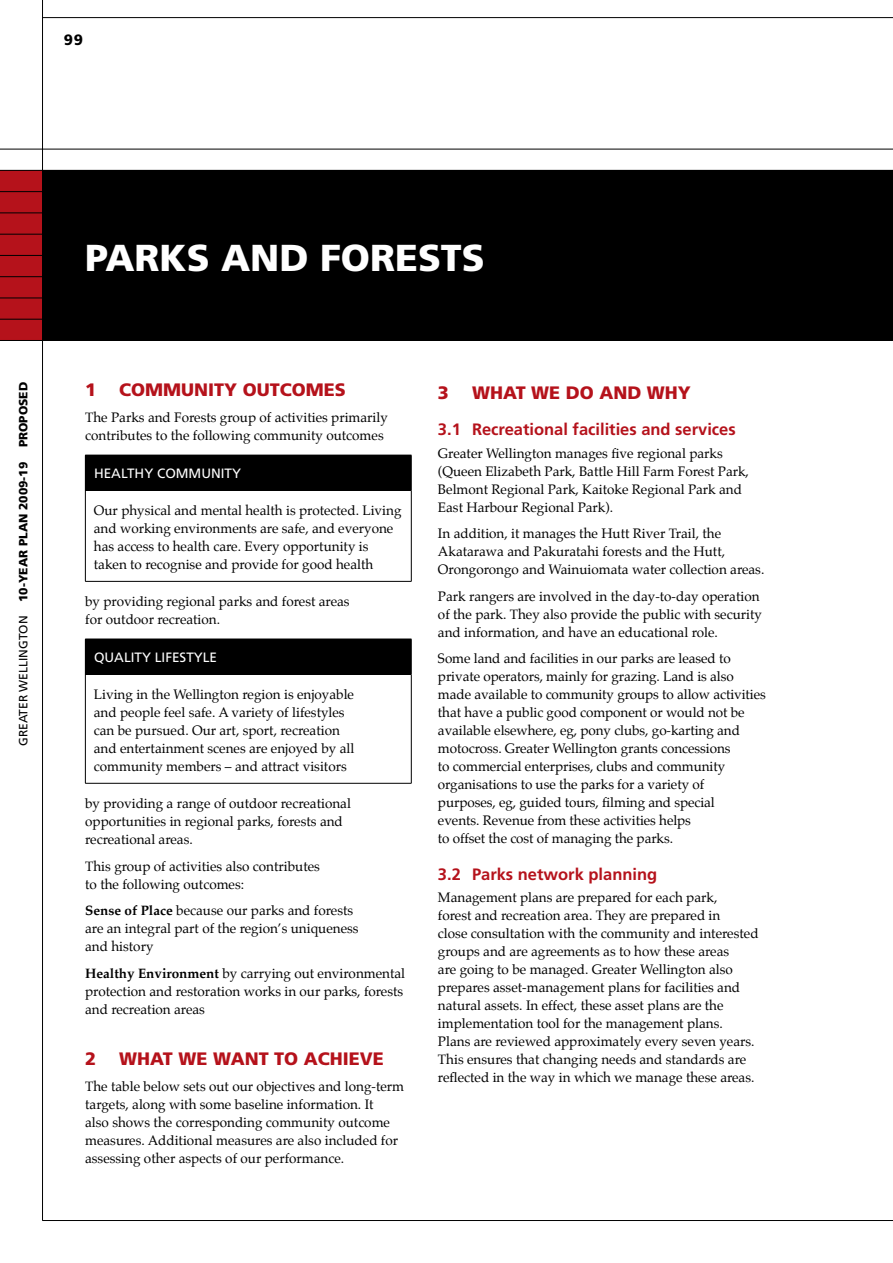
<style>
.page{position:relative;width:893px;height:1263px;background:#fff}
.page>*{position:absolute;margin:0;border:0;box-sizing:border-box;transform-origin:0 0}
.t1{font:900 37.5px "Frutiger";color:#fff}
.t2{font:900 18px "Frutiger";color:#b5121b}
.t3{font:700 16.5px "Frutiger";color:#b5121b}
.t4{font:900 15px "Frutiger";color:#000}
.t5{font:13.5px/18px "Palatino";color:#000}
.t6{font:13.5px "Frutiger";color:#fff}
.t7{font:900 12px "Frutiger";color:#000}
.s1{font-weight:400}
.s2{font-weight:700}
</style>
<div class="page">
<div style="left:85px;top:455px;width:326px;height:36px;background:#000"></div>
<hr style="left:411px;top:455px;width:1px;height:36px;background:#000">
<hr style="left:85px;top:491px;width:1px;height:90px;background:#000">
<hr style="left:411px;top:491px;width:1px;height:90px;background:#000">
<hr style="left:85px;top:581px;width:326px;height:1px;background:#000">
<div style="left:85px;top:639px;width:326px;height:36px;background:#000"></div>
<hr style="left:411px;top:639px;width:1px;height:36px;background:#000">
<hr style="left:85px;top:675px;width:1px;height:108px;background:#000">
<hr style="left:411px;top:675px;width:1px;height:108px;background:#000">
<hr style="left:85px;top:783px;width:326px;height:1px;background:#000">
<div style="left:0;top:170px;width:43px;height:170px;background:#b5121b"></div>
<hr style="left:0;top:191px;width:44px;height:1px;background:#000">
<hr style="left:0;top:213px;width:44px;height:1px;background:#000">
<hr style="left:0;top:234px;width:43px;height:1px;background:#000">
<hr style="left:0;top:255px;width:44px;height:1px;background:#000">
<hr style="left:0;top:276px;width:44px;height:1px;background:#000">
<hr style="left:0;top:298px;width:44px;height:1px;background:#000">
<div style="left:42px;top:170px;width:851px;height:170px;background:#000"></div>
<hr style="left:0;top:319px;width:43px;height:1px;background:#000">
<hr style="left:0;top:149px;width:893px;height:1px;background:#000">
<hr style="left:42px;top:17px;width:851px;height:1px;background:#000">
<hr style="left:0;top:170px;width:893px;height:1px;background:#000">
<hr style="left:42px;top:0;width:1px;height:1220px;background:#000">
<hr style="left:0;top:340px;width:893px;height:1px;background:#000">
<hr style="left:42px;top:1220px;width:851px;height:1px;background:#000">
<p class="t4" style="left:64px;top:30px;width:21px">99</p>
<h1 class="t1" style="left:160px;top:236px;width:212px">KS RCEAN D FO</h1>
<h1 class="t1" style="left:300px;top:236px;width:186px">MANARE STS</h1>
<h1 class="t1" style="left:85px;top:238px;width:132px">PRARE SOU</h1>
<h1 class="t1" style="left:425px;top:238px;width:164px">GEMENT</h1>
<p class="t7" style="left:16px;top:746px;width:365px;rotate:-90deg"><span class="s1">GREATER WELLINGTON</span> 10-YEAR PLAN 2009-19 PROPOSED</p>
<h2 class="t2" style="left:85px;top:379px;width:13px">1</h2>
<h2 class="t2" style="left:119px;top:379px;width:228px">COMMUNITY OUTCOMES</h2>
<p class="t5" style="left:85px;top:409px;width:304px">The Parks and Forests group of activities primarily contributes to the following community outcomes</p>
<p class="t6" style="left:94px;top:465px;width:19px">HEALTH</p>
<p class="t6" style="left:144px;top:465px;width:98px">Y COMMUNITY</p>
<p class="t5" style="left:94px;top:501px;width:309px">Our physical and mental health is protected. Living and working environments are safe, and everyone has access to health care. Every opportunity is taken to recognise and provide for good health</p>
<p class="t5" style="left:85px;top:593px;width:266px">by providing regional parks and forest areas for outdoor recreation.</p>
<p class="t6" style="left:94px;top:649px;width:19px">QUALIT</p>
<p class="t6" style="left:142px;top:649px;width:68px">Y LI FESTYLE</p>
<p class="t5" style="left:94px;top:685px;width:262px">Living in the Wellington region is enjoyable and people feel safe. A variety of lifestyles can be pursued. Our art, sport, recreation and entertainment scenes are enjoyed by all community members – and attract visitors</p>
<p class="t5" style="left:85px;top:794px;width:267px">by providing a range of outdoor recreational opportunities in regional parks, forests and recreational areas.</p>
<p class="t5" style="left:85px;top:857px;width:236px">This group of activities also contributes to the following outcomes:</p>
<p class="t5" style="left:85px;top:901px;width:275px"><span class="s2">Sense of Place</span> because our parks and forests are an integral part of the region’s uniqueness and history</p>
<p class="t5" style="left:85px;top:964px;width:321px"><span class="s2">Healthy Environment</span> by carrying out environmental protection and restoration works in our parks, forests and recreation areas</p>
<h2 class="t2" style="left:85px;top:1047px;width:13px">2</h2>
<h2 class="t2" style="left:119px;top:1047px;width:110px">WHAT WE WAN</h2>
<h2 class="t2" style="left:259px;top:1047px;width:125px">T TO ACHIEVE</h2>
<p class="t5" style="left:85px;top:1077px;width:320px">The table below sets out our objectives and long-term targets, along with some baseline information. It<br>also shows the corresponding community outcome measures. Additional measures are also included for assessing other aspects of our performance.</p>
<h2 class="t2" style="left:438px;top:382px;width:13px">3</h2>
<h2 class="t2" style="left:472px;top:382px;width:220px">WHAT WE DO AN D WHY</h2>
<p class="t3" style="left:438px;top:420px;width:299px">3.1 Recreational facilities and services</p>
<p class="t5" style="left:438px;top:444px;width:312px">Greater Wellington manages five regional parks (Queen Elizabeth Park, Battle Hill Farm Forest Park, Belmont Regional Park, Kaitoke Regional Park and East Harbour Regional Park).</p>
<p class="t5" style="left:438px;top:524px;width:328px">In addition, it manages the Hutt River Trail, the<br>Akatarawa and Pakuratahi forests and the Hutt,<br>Orongorongo and Wainuiomata water collection areas.</p>
<p class="t5" style="left:438px;top:587px;width:326px">Park rangers are involved in the day-to-day operation of the park. They also provide the public with security and information, and have an educational role.</p>
<p class="t5" style="left:438px;top:649px;width:329px">Some land and facilities in our parks are leased to private operators, mainly for grazing. Land is also made available to community groups to allow activities that have a public good component or would not be available elsewhere, eg, pony clubs, go-karting and motocross. Greater Wellington grants concessions<br>to commercial enterprises, clubs and community organisations to use the parks for a variety of<br>purposes, eg, guided tours, filming and special<br>events. Revenue from these activities helps<br>to offset the cost of managing the parks.</p>
<p class="t3" style="left:438px;top:864px;width:221px">3.2 Parks network planning</p>
<p class="t5" style="left:438px;top:888px;width:322px">Management plans are prepared for each park,<br>forest and recreation area. They are prepared in<br>close consultation with the community and interested groups and are agreements as to how these areas<br>are going to be managed. Greater Wellington also prepares asset-management plans for facilities and natural assets. In effect, these asset plans are the implementation tool for the management plans.<br>Plans are reviewed approximately every seven years.<br>This ensures that changing needs and standards are reflected in the way in which we manage these areas.</p>
</div>
